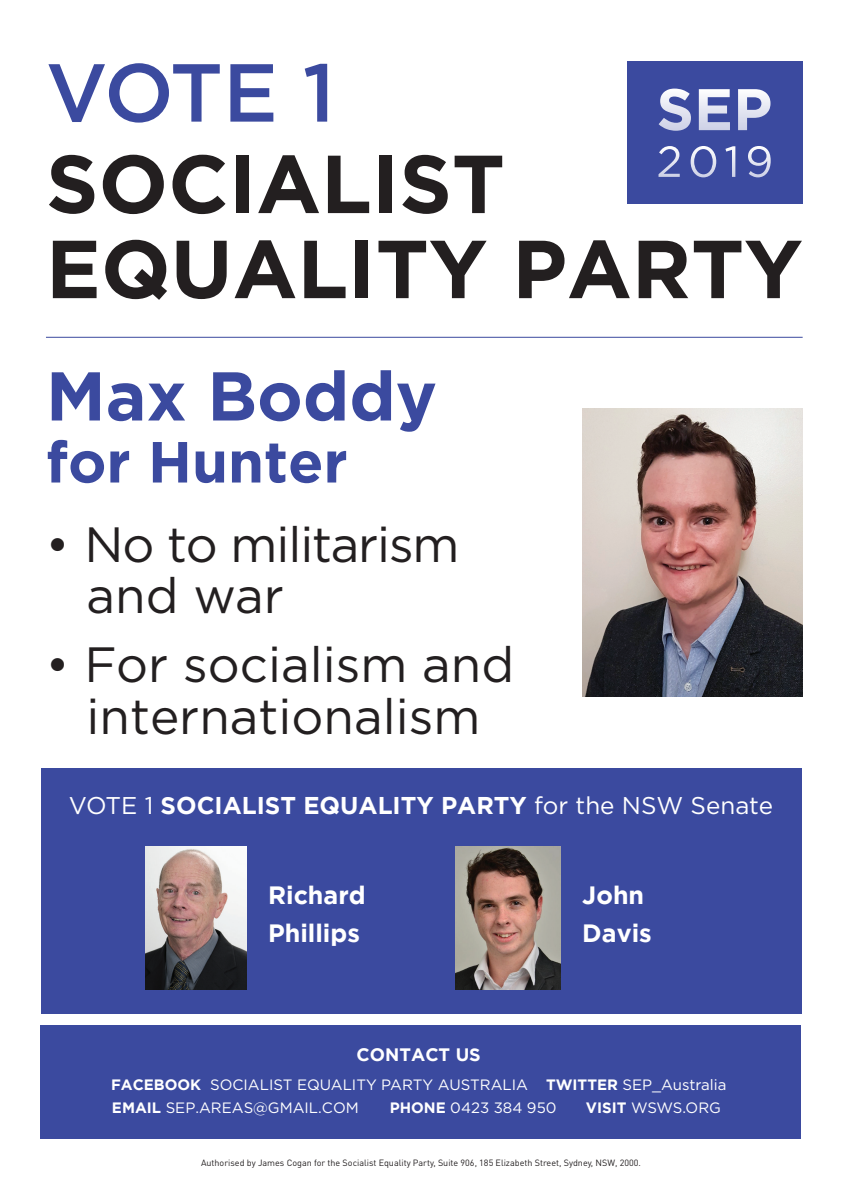
<style>
.page{position:relative;width:842px;height:1191px;background:#fff}
.page>*{position:absolute;margin:0;border:0;box-sizing:border-box;transform-origin:0 0}
.t1{font:700 82px/85px "Gotham";color:#231f20}
.t2{font:500 82px "Gotham";color:#3b4a9f}
.t3{font:700 68.8px "Gotham";color:#3b4a9f}
.t4{font:700 57.8px "Gotham";color:#3b4a9f}
.t5{font:49.5px "Gotham";color:#231f20}
.t6{font:49.5px "Gotham";letter-spacing:-.025em;color:#231f20}
.t7{font:700 25px/38px "Gotham";color:#fff}
.t8{font:700 24.2px "Gotham";color:#fff}
.t9{font:700 18px "Gotham";color:#fff}
.t10{font:15px/23px "Gotham";color:#fff}
.t11{font:9px "DIN Pro";color:#231f20}
.s1{font-weight:400}
.s2{font-weight:700}
</style>
<div class="page">
<div style="left:41px;top:1025px;width:760px;height:114px;background:#3b4a9f"></div>
<div style="left:41px;top:768px;width:760px;height:246px;background:#3b4a9f"></div>
<div style="left:627px;top:62px;width:175px;height:142px;background:#3b4a9f"></div>
<svg style="left:659px;top:89px;width:32px;height:42px"></svg>
<svg style="left:699px;top:89px;width:31px;height:41px"></svg>
<svg style="left:738px;top:89px;width:32px;height:41px"></svg>
<svg style="left:658px;top:146px;width:22px;height:31px"></svg>
<svg style="left:691px;top:146px;width:25px;height:31px"></svg>
<svg style="left:725px;top:146px;width:10px;height:31px"></svg>
<svg style="left:748px;top:146px;width:23px;height:31px"></svg>
<img style="left:456px;top:846px;width:105px;height:143px">
<img style="left:582px;top:408px;width:221px;height:288px">
<hr style="left:46px;top:337px;width:757px;height:1px;background:#3b4a9f">
<img style="left:145px;top:846px;width:101px;height:143px">
<h1 class="t2" style="left:46px;top:46px;width:291px">VOTE 1</h1>
<h1 class="t1" style="left:46px;top:139px;width:758px">SOCIALIST<br>EQUALITY PARTY</h1>
<h2 class="t3" style="left:46px;top:356px;width:393px">Max Boddy</h2>
<h3 class="t4" style="left:46px;top:428px;width:303px">for Hunter</h3>
<h3 class="t6" style="left:46px;top:517px;width:415px">• No to militarism</h3>
<h3 class="t5" style="left:87px;top:568px;width:199px">and war</h3>
<h3 class="t5" style="left:46px;top:637px;width:470px">• For socialism and</h3>
<h3 class="t5" style="left:87px;top:689px;width:395px">internationalism</h3>
<h3 class="t8" style="left:69px;top:791px;width:706px"><span class="s1">VOTE 1</span> SOCIALIST EQUALITY PARTY <span class="s1">for the NSW Senate</span></h3>
<h3 class="t7" style="left:268px;top:875px;width:99px">Richard<br>Phillips</h3>
<h3 class="t7" style="left:582px;top:875px;width:71px">John<br>Davis</h3>
<p class="t9" style="left:357px;top:1043px;width:126px">CONTACT US</p>
<p class="t10" style="left:111px;top:1072px;width:617px"><span class="s2">FACEBOOK</span> SOCIALIST EQUALITY PARTY AUSTRALIA <span class="s2">TWITTER</span> SEP_Australia<br><span class="s2">EMAIL</span> SEP.AREAS@GMAIL.COM</p>
<p class="t10" style="left:390px;top:1095px;width:168px"><span class="s2">PHONE</span> 0423 384 950</p>
<p class="t10" style="left:586px;top:1095px;width:137px"><span class="s2">VISIT</span> WSWS.ORG</p>
<p class="t11" style="left:201px;top:1156px;width:441px">Authorised by James Cogan for the Socialist Equality Party, Suite 906, 185 Elizabeth Street, Sydney, NSW, 2000.</p>
</div>
